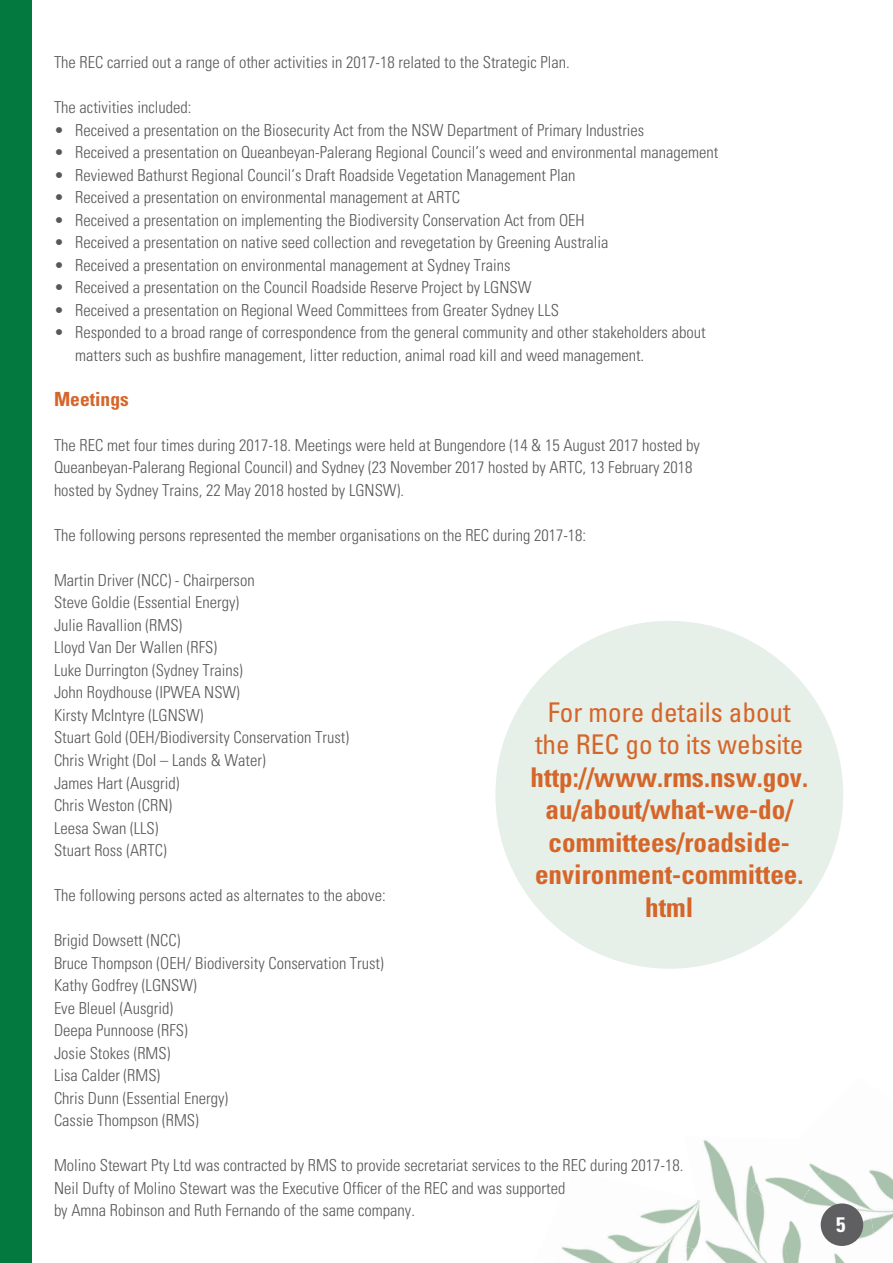
<style>
.page{position:relative;width:893px;height:1263px;background:#fff}
.page>*{position:absolute;margin:0;border:0;box-sizing:border-box;transform-origin:0 0}
.t1{font:700 condensed 27.15px/32.5px "Univers";color:#d56529;text-align:center}
.t2{font:condensed 27.15px/32.5px "Univers";color:#d56529;text-align:center}
.t3{font:700 condensed 21px "Univers";color:#fff}
.t4{font:700 condensed 19.5px "Univers";color:#d56529}
.t5{font:300 condensed 16.5px/22.5px "Univers";color:#57585a}
</style>
<div class="page">
<div style="left:495px;top:621px;width:348px;height:348px;background:#e6efe8;border-radius:50%"></div>
<img style="left:562px;top:1249px;width:108px;height:14px">
<img style="left:561px;top:1209px;width:124px;height:40px">
<img style="left:685px;top:1140px;width:83px;height:123px">
<img style="left:782px;top:1221px;width:10px;height:42px">
<img style="left:697px;top:1200px;width:11px;height:27px">
<img style="left:878px;top:1171px;width:15px;height:60px">
<img style="left:792px;top:1170px;width:86px;height:93px">
<img style="left:750px;top:1140px;width:91px;height:75px">
<div style="left:821px;top:1203px;width:42px;height:43px;background:#5f5f62;border-radius:50%"></div>
<div style="left:0;top:0;width:32px;height:1263px;background:#04793f"></div>
<p class="t5" style="left:54px;top:51px;width:517px">The REC carried out a range of other activities in 2017-18 related to the Strategic Plan.</p>
<p class="t5" style="left:54px;top:96px;width:139px">The activities included:</p>
<p class="t5" style="left:54px;top:119px;width:592px">• Received a presentation on the Biosecurity Act from the NSW Department of Primary Industries</p>
<p class="t5" style="left:54px;top:141px;width:666px">• Received a presentation on Queanbeyan-Palerang Regional Council’s weed and environmental management</p>
<p class="t5" style="left:54px;top:164px;width:523px">• Reviewed Bathurst Regional Council’s Draft Roadside Vegetation Management Plan</p>
<p class="t5" style="left:54px;top:186px;width:408px">• Received a presentation on environmental management at ARTC</p>
<p class="t5" style="left:54px;top:209px;width:532px">• Received a presentation on implementing the Biodiversity Conservation Act from OEH</p>
<p class="t5" style="left:54px;top:231px;width:556px">• Received a presentation on native seed collection and revegetation by Greening Australia</p>
<p class="t5" style="left:54px;top:254px;width:458px">• Received a presentation on environmental management at Sydney Trains</p>
<p class="t5" style="left:54px;top:276px;width:479px">• Received a presentation on the Council Roadside Reserve Project by LGNSW</p>
<p class="t5" style="left:54px;top:299px;width:507px">• Received a presentation on Regional Weed Committees from Greater Sydney LLS</p>
<p class="t5" style="left:75px;top:321px;width:632px;text-indent:-21px">• Responded to a broad range of correspondence from the general community and other stakeholders about matters such as bushfire management, litter reduction, animal road kill and weed management.</p>
<p class="t4" style="left:54px;top:387px;width:76px">Meetings</p>
<p class="t5" style="left:54px;top:434px;width:647px">The REC met four times during 2017-18. Meetings were held at Bungendore (14 &amp; 15 August 2017 hosted by<br>Queanbeyan-Palerang Regional Council) and Sydney (23 November 2017 hosted by ARTC, 13 February 2018 hosted by Sydney Trains, 22 May 2018 hosted by LGNSW).</p>
<p class="t5" style="left:54px;top:524px;width:534px">The following persons represented the member organisations on the REC during 2017-18:</p>
<p class="t5" style="left:54px;top:569px;width:297px">Martin Driver (NCC) - Chairperson<br>Steve Goldie (Essential Energy)<br>Julie Ravallion (RMS)<br>Lloyd Van Der Wallen (RFS)<br>Luke Durrington (Sydney Trains)<br>John Roydhouse (IPWEA NSW)<br>Kirsty McIntyre (LGNSW)<br>Stuart Gold (OEH/Biodiversity Conservation Trust)<br>Chris Wright (DoI – Lands &amp; Water)<br>James Hart (Ausgrid)<br>Chris Weston (CRN)<br>Leesa Swan (LLS)<br>Stuart Ross (ARTC)</p>
<p class="t5" style="left:54px;top:884px;width:333px">The following persons acted as alternates to the above:</p>
<p class="t5" style="left:54px;top:929px;width:331px">Brigid Dowsett (NCC)<br>Bruce Thompson (OEH/ Biodiversity Conservation Trust)<br>Kathy Godfrey (LGNSW)<br>Eve Bleuel (Ausgrid)<br>Deepa Punnoose (RFS)<br>Josie Stokes (RMS)<br>Lisa Calder (RMS)<br>Chris Dunn (Essential Energy)<br>Cassie Thompson (RMS)</p>
<p class="t5" style="left:54px;top:1154px;width:631px">Molino Stewart Pty Ltd was contracted by RMS to provide secretariat services to the REC during 2017-18.<br>Neil Dufty of Molino Stewart was the Executive Officer of the REC and was supported<br>by Amna Robinson and Ruth Fernando of the same company.</p>
<h1 class="t2" style="left:535px;top:695px;width:270px">For more details about the REC go to its website</h1>
<h1 class="t1" style="left:531px;top:761px;width:279px">http://www.rms.nsw.gov. au/about/what-we-do/ committees/roadside&shy;environment-committee. html</h1>
<p class="t3" style="left:836px;top:1212px;width:11px">5</p>
</div>
